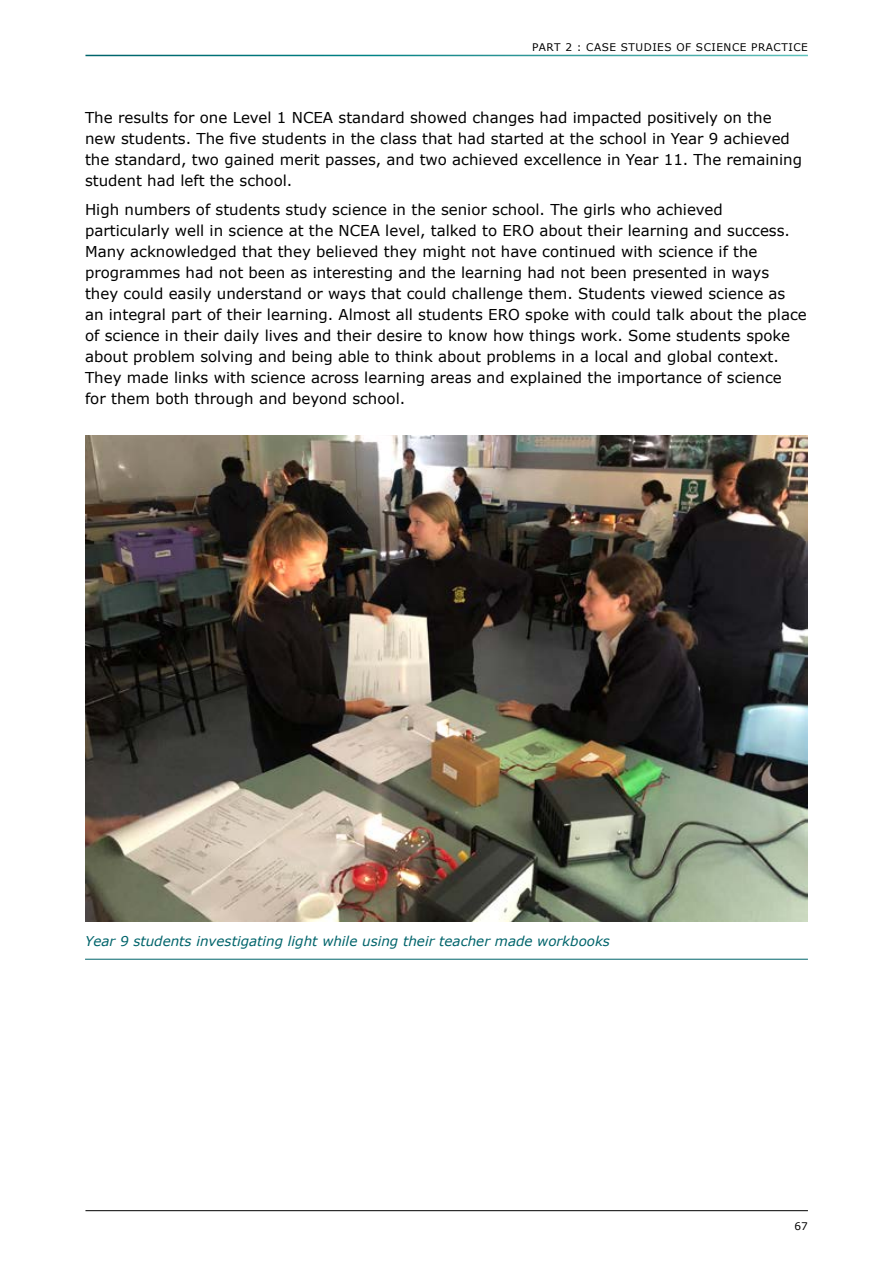
<style>
.page{position:relative;width:893px;height:1263px;background:#fff}
.page>*{position:absolute;margin:0;border:0;box-sizing:border-box;transform-origin:0 0}
.t1{font:15px/21px "Verdana";color:#000}
.t2{font:italic 13.5px "Verdana";color:#00646b}
.t3{font:10.5px "Verdana";letter-spacing:.05em;color:#000}
</style>
<div class="page">
<hr style="left:85px;top:959px;width:723px;height:1px;background:#00646b">
<img style="left:85px;top:435px;width:723px;height:486px">
<hr style="left:85px;top:1210px;width:723px;height:1px;background:#000">
<p class="t3" style="left:532px;top:40px;width:70px">PART 2 : Case</p>
<p class="t3" style="left:621px;top:40px;width:39px">studies</p>
<p class="t3" style="left:676px;top:40px;width:28px">of scie</p>
<p class="t3" style="left:724px;top:40px;width:36px">nce practice</p>
<p class="t1" style="left:85px;top:107px;width:718px">The results for one Level 1 N CEA standard showed changes had impacted positively on the new students. The five students in the class that had started at the school in Year 9 achieved the standard, two gained merit passes, and two achieved excellence in Year 11. The remaining student had left the school.</p>
<p class="t1" style="left:85px;top:200px;width:723px">H igh numbers of students study science in the senior school. The girls who achieved particularly well in science at the NCEA level, talked to ERO about their learning and success.<br>Many acknowledged that they believed they might not have continued with science if the programmes had not been as interesting and the learning had not been presented in ways<br>they could easily understand or ways that could challenge them. Students viewed science as an integral part of their learning. Almost all students ERO spoke with could talk about the place of science in their daily lives and their desire to know how things work. Some students spoke about problem solving and being able to think about problems in a local and global context.<br>They made links with science across learning areas and explained the importance of science<br>for them both through and beyond school.</p>
<p class="t2" style="left:85px;top:932px;width:526px">Year 9 students investigating light while using their teacher made workbooks</p>
<p class="t3" style="left:795px;top:1219px;width:15px">67</p>
</div>
